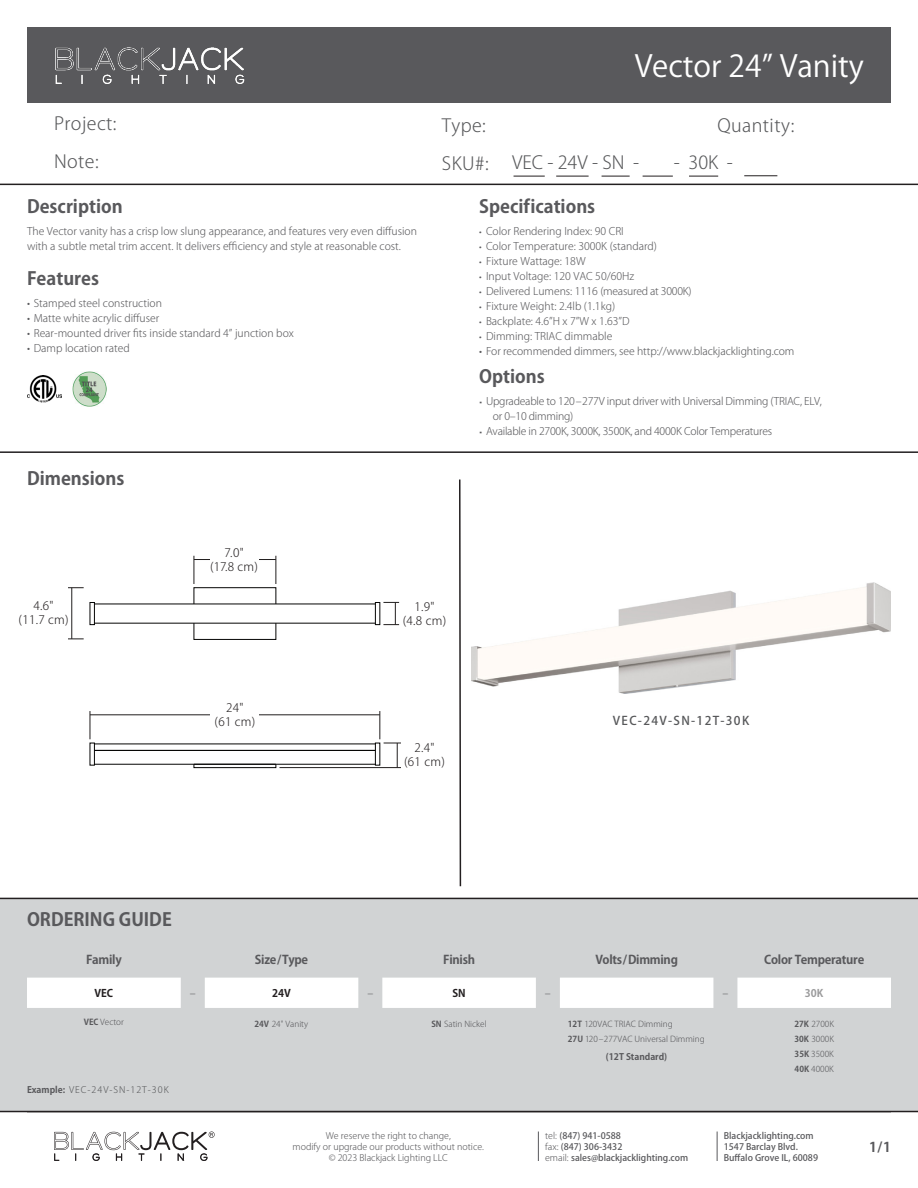
<style>
.page{position:relative;width:918px;height:1188px;background:#fff}
.page>*{position:absolute;margin:0;border:0;box-sizing:border-box;transform-origin:0 0}
.t1{font:30px "Koz Go Pro";color:#fff}
.t2{font:300 18px "Koz Go Pro";letter-spacing:.025em;color:#57585a}
.Content_-_H1{font:700 18px "Koz Go Pro";color:#59595c}
.OC_-_H1{font:700 18px "Koz Go Pro";color:#59595c}
.Content_-_Body{font:700 18px "Koz Go Pro";color:#59595c}
.t3{font:700 13.5px "Koz Go Pro";color:#59595c}
.OC_-_Description{font:700 12px "Koz Go Pro";letter-spacing:-.02em;color:#59595c}
.OC_-_Product_Caption{font:500 12px "Koz Go Pro";letter-spacing:.11em;color:#57585a}
.t4{font:300 11.7px/14.1px "Koz Go Pro";letter-spacing:.025em;color:#231f20;text-align:center}
.Content_-_Body-2{font:300 10.5px/15px "Koz Go Pro";color:#59595c}
.Content_-_Body-3{font:300 10.5px/15px "Koz Go Pro";letter-spacing:-.02em;color:#59595c}
.t5{font:300 10.5px "Koz Go Pro";letter-spacing:-.005em;color:#57585a}
.OC_-_OC{font:700 10.5px "Koz Go Pro";color:#231f20}
.OC_-_Dash{font:300 10.5px "Koz Go Pro";color:#59595c}
.OC_-_OC-2{font:700 10.5px "Koz Go Pro";color:#9c9c9d}
.t6{font:500 9px/10.8px "Koz Go Pro";color:#59595c}
.t7{font:300 9px/10.8px "Koz Go Pro";color:#59595c;text-align:center}
.Content_-_Body-4{font:300 9px "Koz Go Pro";letter-spacing:.11em;color:#57585a}
.Content_-_Body-5{font:700 9px "Koz Go Pro";color:#59595c}
.Content_-_Body-6{font:300 8.25px "Koz Go Pro";color:#59595c}
.s1{font-size:9px}
.s2{color:#59595c}
.s3{font-family:"Helvetica Now Text";font-weight:400;font-size:9px}
.s4{font-weight:700}
.s5{font-weight:700;color:#59595c}
.s6{font-weight:300}
</style>
<div class="page">
<div style="left:27px;top:27px;width:864px;height:76px;background:#59595c"></div>
<img style="left:55px;top:47px;width:190px;height:36px">
<svg style="left:54px;top:1131px;width:161px;height:30px"></svg>
<svg style="left:538px;top:1132px;width:1px;height:29px"></svg>
<svg style="left:717px;top:1132px;width:1px;height:29px"></svg>
<hr style="left:0;top:451px;width:918px;height:2px;background:#231f20">
<svg style="left:459px;top:479px;width:3px;height:408px"></svg>
<div style="left:0;top:897px;width:918px;height:216px;background:#d1d3d4"></div>
<svg style="left:27px;top:978px;width:864px;height:30px"></svg>
<hr style="left:94px;top:604px;width:281px;height:1px;background:#050504">
<hr style="left:94px;top:623px;width:281px;height:1px;background:#050504">
<div style="left:90px;top:602px;width:5px;height:23px;border:1px solid #050504"></div>
<div style="left:194px;top:623px;width:82px;height:17px;border:1px solid #050504"></div>
<div style="left:194px;top:587px;width:82px;height:17px;border:1px solid #050504"></div>
<div style="left:375px;top:602px;width:5px;height:23px;border:1px solid #050504"></div>
<hr style="left:94px;top:744px;width:281px;height:1px;background:#050504">
<hr style="left:94px;top:750px;width:281px;height:1px;background:#050504">
<hr style="left:94px;top:764px;width:281px;height:1px;background:#050504">
<div style="left:90px;top:743px;width:5px;height:22px;border:1px solid #050504"></div>
<div style="left:194px;top:764px;width:82px;height:4px;border:1px solid #050504"></div>
<hr style="left:194px;top:764px;width:82px;height:1px;background:#050504">
<div style="left:375px;top:743px;width:5px;height:22px;border:1px solid #050504"></div>
<svg style="left:194px;top:556px;width:1px;height:28px"></svg>
<svg style="left:276px;top:556px;width:1px;height:28px"></svg>
<hr style="left:194px;top:559px;width:82px;height:1px;background:#211e1e">
<div style="left:210px;top:555px;width:49px;height:10px;background:#fff"></div>
<svg style="left:90px;top:711px;width:1px;height:28px"></svg>
<hr style="left:90px;top:715px;width:290px;height:1px;background:#211e1e">
<div style="left:211px;top:710px;width:48px;height:10px;background:#fff"></div>
<svg style="left:383px;top:602px;width:16px;height:23px"></svg>
<hr style="left:279px;top:767px;width:122px;height:1px;background:#211e1e">
<svg style="left:380px;top:711px;width:21px;height:57px"></svg>
<svg style="left:68px;top:639px;width:16px;height:1px"></svg>
<svg style="left:68px;top:587px;width:16px;height:1px"></svg>
<hr style="left:72px;top:588px;width:1px;height:51px;background:#211e1e">
<img style="left:471px;top:582px;width:420px;height:111px">
<img style="left:27px;top:376px;width:35px;height:26px">
<img style="left:72px;top:372px;width:35px;height:34px">
<hr style="left:514px;top:176px;width:31px;height:1px;background:#231f20">
<hr style="left:556px;top:176px;width:33px;height:1px;background:#231f20">
<svg style="left:602px;top:176px;width:28px;height:1px"></svg>
<hr style="left:643px;top:176px;width:30px;height:1px;background:#231f20">
<svg style="left:689px;top:176px;width:29px;height:1px"></svg>
<hr style="left:744px;top:176px;width:33px;height:1px;background:#231f20">
<hr style="left:0;top:184px;width:918px;height:1px;background:#231f20">
<h1 class="t1" style="left:635px;top:46px;width:231px">Vector 24” Vanity</h1>
<p class="t2" style="left:54px;top:111px;width:64px">Project:</p>
<p class="t2" style="left:442px;top:113px;width:45px">Type:</p>
<p class="t2" style="left:717px;top:113px;width:78px">Quantity:</p>
<p class="t2" style="left:54px;top:150px;width:46px">Note:</p>
<p class="t2" style="left:442px;top:152px;width:48px">SKU#:</p>
<p class="t2" style="left:512px;top:151px;width:129px">VEC - 24V - SN -</p>
<p class="t2" style="left:674px;top:151px;width:61px">- 30K -</p>
<p class="Content_-_H1" style="left:27px;top:195px;width:97px">Description</p>
<p class="Content_-_Body-2" style="left:27px;top:224px;width:392px">The Vector vanity has a crisp low slung appearance, and features very even diffusion with a subtle metal trim accent. It delivers efficiency and style at reasonable cost.</p>
<p class="Content_-_H1" style="left:27px;top:267px;width:74px">Features</p>
<p class="Content_-_Body-2" style="left:27px;top:296px;width:136px">• Stamped steel construction</p>
<p class="Content_-_Body-2" style="left:27px;top:311px;width:134px">• Matte white acrylic diffuser</p>
<p class="Content_-_Body-2" style="left:27px;top:326px;width:268px">• Rear-mounted driver fits inside standard 4” junction box</p>
<p class="Content_-_Body-2" style="left:27px;top:341px;width:104px">• Damp location rated</p>
<p class="Content_-_H1" style="left:27px;top:467px;width:99px">Dimensions</p>
<p class="t4" style="left:19px;top:598px;width:52px">4.6"<br>(11.7 cm)</p>
<p class="t4" style="left:210px;top:546px;width:49px">7.0"<br>(17.8 cm)</p>
<p class="t4" style="left:215px;top:701px;width:42px">24"<br>(61 cm)</p>
<p class="t4" style="left:403px;top:600px;width:45px">1.9"<br>(4.8 cm)</p>
<p class="t4" style="left:404px;top:740px;width:42px">2.4"<br>(61 cm)</p>
<p class="Content_-_H1" style="left:479px;top:195px;width:118px">Specifications</p>
<p class="Content_-_Body-2" style="left:479px;top:224px;width:146px"><span class="s1">•</span> Color Rendering Index: 90 CRI</p>
<p class="Content_-_Body-2" style="left:479px;top:239px;width:179px"><span class="s1">•</span> Color Temperature: 3000K (standard)</p>
<p class="Content_-_Body-2" style="left:479px;top:254px;width:108px"><span class="s1">•</span> Fixture Wattage: 18W</p>
<p class="Content_-_Body-2" style="left:479px;top:269px;width:157px"><span class="s1">•</span> Input Voltage: 120 VAC 50/60Hz</p>
<p class="Content_-_Body-2" style="left:479px;top:284px;width:214px"><span class="s1">•</span> Delivered Lumens: 1116 (measured at 3000K)</p>
<p class="Content_-_Body-2" style="left:479px;top:299px;width:137px"><span class="s1">•</span> Fixture Weight: 2.4lb (1.1kg)</p>
<p class="Content_-_Body-2" style="left:479px;top:314px;width:152px"><span class="s1">•</span> Backplate: 4.6”H x 7”W x 1.63”D</p>
<p class="Content_-_Body-2" style="left:479px;top:329px;width:135px"><span class="s1">•</span> Dimming: TRIAC dimmable</p>
<p class="t5" style="left:479px;top:344px;width:317px"><span class="s2">• For recommended dimmers, see</span> http://www.blackjacklighting.com</p>
<p class="Content_-_Body" style="left:479px;top:365px;width:67px">Options</p>
<p class="Content_-_Body-3" style="left:493px;top:394px;width:331px;text-indent:-14px"><span class="s3">•</span> Upgradeable to 120–277V input driver with Universal Dimming (TRIAC, ELV, or 0–10 dimming)</p>
<p class="Content_-_Body-3" style="left:479px;top:424px;width:295px"><span class="s3">•</span> Available in 2700K, 3000K, 3500K, and 4000K Color Temperatures</p>
<p class="OC_-_Product_Caption" style="left:613px;top:713px;width:138px">VEC-24V-SN-12T-30K</p>
<p class="OC_-_H1" style="left:27px;top:907px;width:146px">ORDERING GUIDE</p>
<p class="OC_-_Description" style="left:86px;top:952px;width:37px">Family</p>
<p class="OC_-_Description" style="left:255px;top:952px;width:55px">Size/Type</p>
<p class="OC_-_Description" style="left:443px;top:952px;width:33px">Finish</p>
<p class="OC_-_Description" style="left:595px;top:952px;width:84px">Volts/Dimming</p>
<p class="OC_-_Description" style="left:764px;top:952px;width:102px">Color Temperature</p>
<p class="OC_-_OC" style="left:95px;top:986px;width:20px">VEC</p>
<p class="OC_-_Dash" style="left:190px;top:986px;width:7px">–</p>
<p class="OC_-_OC" style="left:272px;top:986px;width:20px">24V</p>
<p class="OC_-_Dash" style="left:367px;top:986px;width:7px">–</p>
<p class="OC_-_OC" style="left:453px;top:986px;width:15px">SN</p>
<p class="OC_-_Dash" style="left:545px;top:986px;width:7px">–</p>
<p class="OC_-_Dash" style="left:722px;top:986px;width:7px">–</p>
<p class="OC_-_OC-2" style="left:805px;top:986px;width:20px">30K</p>
<p class="Content_-_Body-6" style="left:255px;top:1018px;width:55px"><span class="s4">24V</span> 24" Vanity</p>
<p class="Content_-_Body-6" style="left:431px;top:1018px;width:57px"><span class="s4">SN</span> Satin Nickel</p>
<p class="Content_-_Body-6" style="left:568px;top:1018px;width:106px"><span class="s4">12T</span> 120VAC TRIAC Dimming</p>
<p class="Content_-_Body-6" style="left:568px;top:1033px;width:138px"><span class="s4">27U</span> 120 –277VAC Universal Dimming</p>
<p class="Content_-_Body-5" style="left:606px;top:1051px;width:63px">(12T Standard)</p>
<p class="Content_-_Body-6" style="left:84px;top:1017px;width:42px"><span class="s4">VEC</span> Vector</p>
<p class="Content_-_Body-6" style="left:794px;top:1018px;width:41px"><span class="s4">27K</span> 2700K</p>
<p class="Content_-_Body-6" style="left:794px;top:1033px;width:41px"><span class="s4">30K</span> 3000K</p>
<p class="Content_-_Body-6" style="left:795px;top:1048px;width:41px"><span class="s4">35K</span> 3500K</p>
<p class="Content_-_Body-6" style="left:795px;top:1063px;width:41px"><span class="s4">40K</span> 4000K</p>
<p class="Content_-_Body-4" style="left:27px;top:1083px;width:143px"><span class="s5">Example:</span> VEC-24V-SN-12T-30K</p>
<p class="t7" style="left:293px;top:1130px;width:193px">We reserve the right to change,<br>modify or upgrade our products without notice. © 2023 Blackjack Lighting LLC</p>
<p class="t6" style="left:545px;top:1131px;width:145px"><span class="s6">tel:</span> (847) 941-0588<br><span class="s6">fax:</span> (847) 306-3432<br><span class="s6">email:</span> sales@blackjacklighting.com</p>
<p class="t6" style="left:724px;top:1131px;width:96px">Blackjacklighting.com<br>1547 Barclay Blvd.<br>Buffalo Grove IL, 60089</p>
<p class="t3" style="left:869px;top:1138px;width:23px">1/1</p>
</div>
